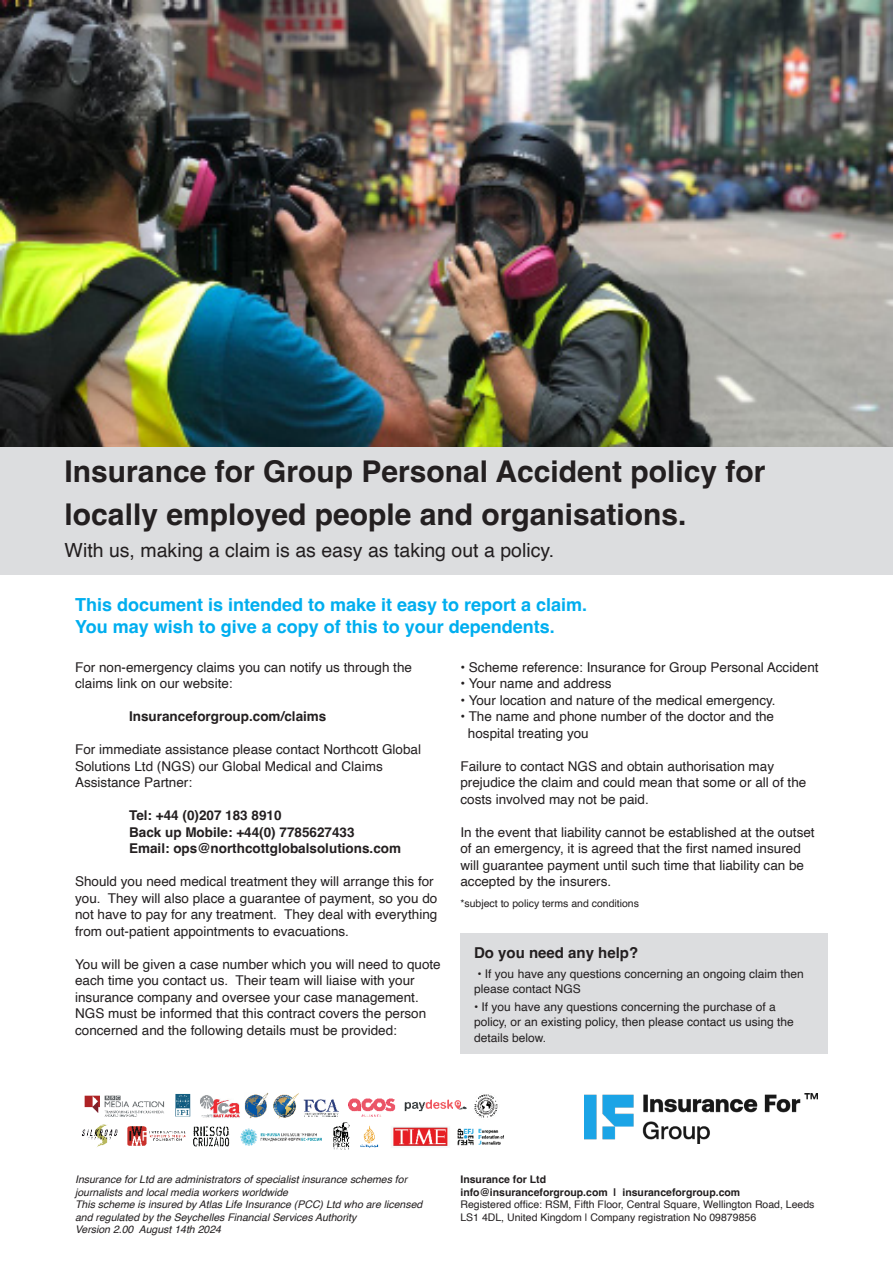
<style>
.page{position:relative;width:893px;height:1263px;background:#fff}
.page>*{position:absolute;margin:0;border:0;box-sizing:border-box;transform-origin:0 0}
.t1{font:700 30px/43.2px "Helvetica";color:#231f20}
.t2{font:19.5px "Helvetica";color:#231f20}
.t3{font:700 18px/21.6px "Helvetica";color:#00aeef}
.t4{font:700 15px "Helvetica";color:#231f20}
.t5{font:13.5px/16.5px "Helvetica";color:#231f20}
.t6{font:700 13.5px/16.5px "Helvetica";color:#231f20}
.t7{font:12px/15px "Helvetica";color:#231f20}
.t8{font:italic 10.5px/12.6px "Helvetica";color:#231f20}
.t9{font:10.5px/12.6px "Helvetica";color:#231f20}
.t10{font:700 10.5px/12.6px "Helvetica";color:#231f20}
</style>
<div class="page">
<div style="left:0;top:349px;width:893px;height:225px;background:#dcdddf"></div>
<img style="left:0;top:0;width:893px;height:446px">
<div style="left:460px;top:933px;width:367px;height:120px;background:#dcdddf"></div>
<img style="left:82px;top:1092px;width:422px;height:58px">
<img style="left:585px;top:1093px;width:233px;height:50px">
<p class="t1" style="left:65px;top:453px;width:702px">Insurance for Group Personal Accident policy for locally employed people and organisations.</p>
<p class="t2" style="left:65px;top:535px;width:491px">With us, making a claim is as easy as taking out a policy.</p>
<p class="t3" style="left:75px;top:596px;width:514px">This document is intended to make it easy to report a claim.<br>You may wish to give a copy of this to your dependents.</p>
<p class="t5" style="left:75px;top:659px;width:338px">For non-emergency claims you can notify us through the claims link on our website:</p>
<p class="t6" style="left:129px;top:710px;width:199px">Insuranceforgroup.com/claims</p>
<p class="t5" style="left:75px;top:742px;width:347px">For immediate assistance please contact Northcott Global<br>Solutions Ltd (NGS) our Global Medical and Claims<br>Assistance Partner:</p>
<p class="t6" style="left:129px;top:809px;width:154px">Tel: +44 (0)207 183 8910</p>
<p class="t6" style="left:129px;top:825px;width:273px">Back up Mobile: +44(0) 7785627433<br>Email: ops@northcottglobalsolutions.com</p>
<p class="t5" style="left:75px;top:874px;width:364px">Should you need medical treatment they will arrange this for you. They will also place a guarantee of payment, so you do not have to pay for any treatment. They deal with everything from out-patient appointments to evacuations.</p>
<p class="t5" style="left:75px;top:956px;width:367px">You will be given a case number which you will need to quote each time you contact us. Their team will liaise with your insurance company and oversee your case management.</p>
<p class="t5" style="left:75px;top:1006px;width:353px">NGS must be informed that this contract covers the person concerned and the following details must be provided:</p>
<p class="t5" style="left:460px;top:659px;width:360px">• Scheme reference: Insurance for Group Personal Accident</p>
<p class="t5" style="left:460px;top:676px;width:153px">• Your name and address</p>
<p class="t5" style="left:460px;top:692px;width:317px">• Your location and nature of the medical emergency.</p>
<p class="t5" style="left:460px;top:709px;width:315px">• The name and phone number of the doctor and the</p>
<p class="t5" style="left:468px;top:725px;width:122px">hospital treating you</p>
<p class="t5" style="left:460px;top:758px;width:347px">Failure to contact NGS and obtain authorisation may prejudice the claim and could mean that some or all of the costs involved may not be paid.</p>
<p class="t5" style="left:460px;top:824px;width:356px">In the event that liability cannot be established at the outset of an emergency, it is agreed that the first named insured will guarantee payment until such time that liability can be accepted by the insurers.</p>
<p class="t9" style="left:460px;top:897px;width:180px">*subject to policy terms and conditions</p>
<p class="t4" style="left:474px;top:944px;width:166px">Do you need any help?</p>
<p class="t7" style="left:474px;top:966px;width:331px">• If you have any questions concerning an ongoing claim then please contact NGS</p>
<p class="t7" style="left:474px;top:999px;width:321px">• If you have any questions concerning the purchase of a policy, or an existing policy, then please contact us using the</p>
<p class="t7" style="left:474px;top:1031px;width:74px">details below.</p>
<p class="t8" style="left:75px;top:1173px;width:334px">Insurance for Ltd are administrators of specialist insurance schemes for journalists and local media workers worldwide</p>
<p class="t8" style="left:75px;top:1198px;width:349px">This scheme is insured by Atlas Life Insurance (PCC) Ltd who are licensed and regulated by the Seychelles Financial Services Authority<br>Version 2.00 August 14th 2024</p>
<p class="t10" style="left:460px;top:1174px;width:281px">Insurance for Ltd<br>info@insuranceforgroup.com | insuranceforgroup.com</p>
<p class="t9" style="left:460px;top:1198px;width:356px">Registered office: RSM, Fifth Floor, Central Square, Wellington Road, Leeds<br>LS1 4DL, United Kingdom | Company registration No 09879856</p>
</div>
